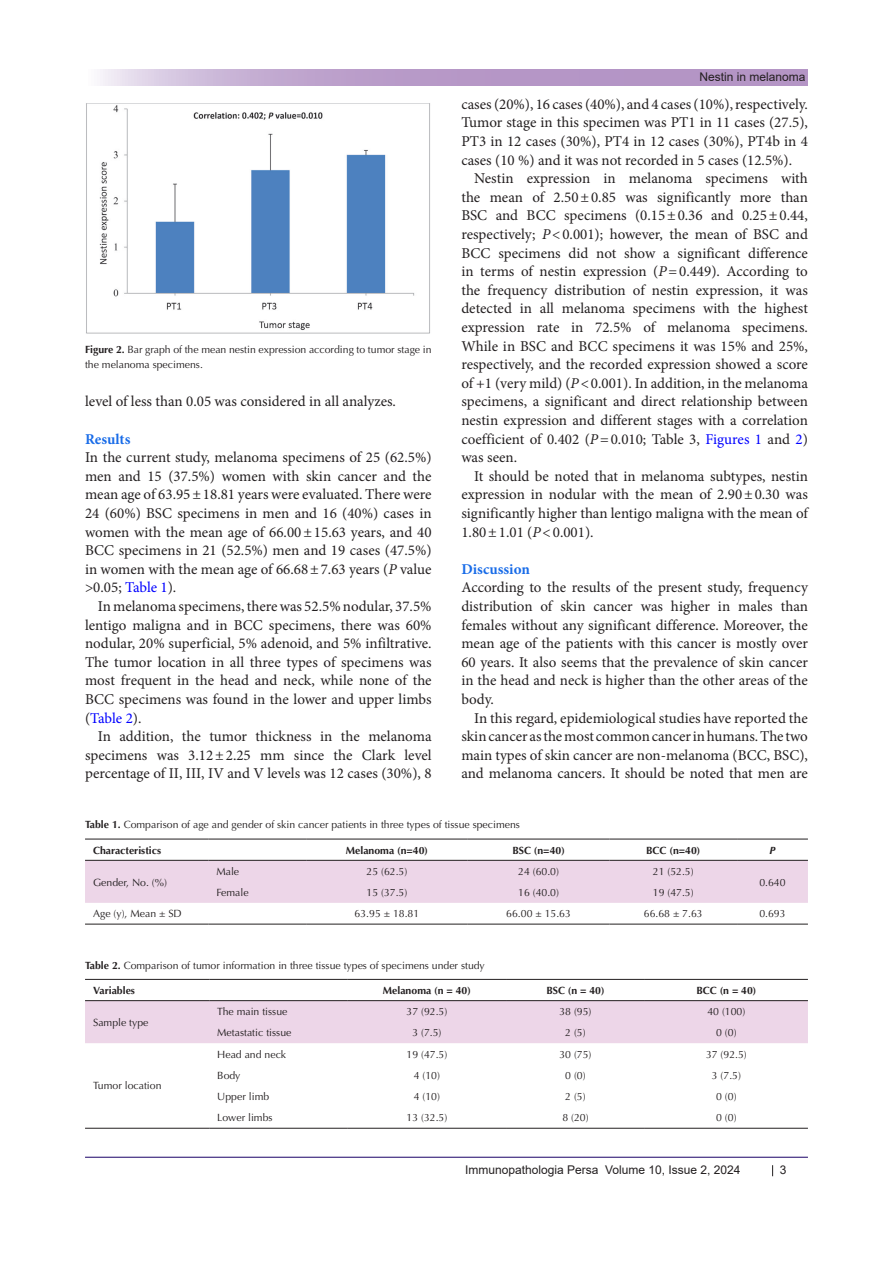
<style>
.page{position:relative;width:893px;height:1263px;background:#fff}
.page>*{position:absolute;margin:0;border:0;box-sizing:border-box;transform-origin:0 0}
.t1{font:15px/18.6px "Minion Pro";color:#231f20;text-align:justify}
.t2{font:700 15px "Minion Pro";color:#196ce8}
.t3{font:12px "Arial";color:#231f20}
.t4{font:10.5px/15px "Optima LT Std";color:#231f20}
.t5{font:700 10.5px "Optima LT Std";color:#231f20}
.t6{font:italic 700 10.5px "Optima LT Std";color:#231f20}
.s1{font-weight:700}
.s2{font-style:italic}
.s3{color:#00f}
</style>
<div class="page">
<hr style="left:85px;top:1157px;width:723px;height:1px;background:#190066">
<svg style="left:100px;top:70px;width:708px;height:15px"></svg>
<img style="left:86px;top:103px;width:344px;height:231px">
<div style="left:85px;top:861px;width:723px;height:42px;background:#edd6e8"></div>
<hr style="left:85px;top:839px;width:123px;height:1px;background:#231f20">
<hr style="left:208px;top:839px;width:98px;height:1px;background:#231f20">
<hr style="left:306px;top:839px;width:162px;height:1px;background:#231f20">
<hr style="left:468px;top:839px;width:141px;height:1px;background:#231f20">
<hr style="left:609px;top:839px;width:128px;height:1px;background:#231f20">
<hr style="left:737px;top:839px;width:71px;height:1px;background:#231f20">
<hr style="left:85px;top:860px;width:123px;height:1px;background:#231f20">
<hr style="left:208px;top:860px;width:98px;height:1px;background:#231f20">
<hr style="left:306px;top:860px;width:162px;height:1px;background:#231f20">
<hr style="left:468px;top:860px;width:141px;height:1px;background:#231f20">
<hr style="left:609px;top:860px;width:128px;height:1px;background:#231f20">
<hr style="left:737px;top:860px;width:71px;height:1px;background:#231f20">
<hr style="left:85px;top:924px;width:123px;height:1px;background:#231f20">
<hr style="left:208px;top:924px;width:98px;height:1px;background:#231f20">
<hr style="left:306px;top:924px;width:162px;height:1px;background:#231f20">
<hr style="left:468px;top:924px;width:141px;height:1px;background:#231f20">
<hr style="left:609px;top:924px;width:128px;height:1px;background:#231f20">
<hr style="left:737px;top:924px;width:71px;height:1px;background:#231f20">
<div style="left:85px;top:1001px;width:723px;height:42px;background:#edd6e8"></div>
<hr style="left:85px;top:979px;width:124px;height:1px;background:#231f20">
<hr style="left:209px;top:979px;width:139px;height:1px;background:#231f20">
<hr style="left:348px;top:979px;width:158px;height:1px;background:#231f20">
<hr style="left:506px;top:979px;width:139px;height:1px;background:#231f20">
<hr style="left:645px;top:979px;width:163px;height:1px;background:#231f20">
<hr style="left:85px;top:1000px;width:124px;height:1px;background:#231f20">
<hr style="left:209px;top:1000px;width:139px;height:1px;background:#231f20">
<hr style="left:348px;top:1000px;width:158px;height:1px;background:#231f20">
<hr style="left:506px;top:1000px;width:139px;height:1px;background:#231f20">
<hr style="left:645px;top:1000px;width:163px;height:1px;background:#231f20">
<hr style="left:85px;top:1128px;width:124px;height:1px;background:#231f20">
<hr style="left:209px;top:1128px;width:139px;height:1px;background:#231f20">
<hr style="left:348px;top:1128px;width:158px;height:1px;background:#231f20">
<hr style="left:506px;top:1128px;width:139px;height:1px;background:#231f20">
<hr style="left:645px;top:1128px;width:163px;height:1px;background:#231f20">
<p class="t4" style="left:85px;top:342px;width:348px"><span class="s1">Figure 2.</span> Bar graph of the mean nestin expression according to tumor stage in the melanoma specimens.</p>
<p class="t1" style="left:85px;top:392px;width:312px">level of less than 0.05 was considered in all analyzes.</p>
<p class="t2" style="left:85px;top:428px;width:47px">Results</p>
<p class="t1" style="left:85px;top:448px;width:348px">In the current study, melanoma specimens of 25 (62.5%) men and 15 (37.5%) women with skin cancer and the mean age of 63.95±18.81 years were evaluated. There were 24 (60%) BSC specimens in men and 16 (40%) cases in women with the mean age of 66.00±15.63 years, and 40<br>BCC specimens in 21 (52.5%) men and 19 cases (47.5%) in women with the mean age of 66.68±7.63 years (<span class="s2">P</span> value &gt;0.05; <span class="s3">Table 1</span>).</p>
<p class="t1" style="left:85px;top:597px;width:348px;text-indent:13px">In melanoma specimens, there was 52.5% nodular, 37.5% lentigo maligna and in BCC specimens, there was 60% nodular, 20% superficial, 5% adenoid, and 5% infiltrative.<br>The tumor location in all three types of specimens was most frequent in the head and neck, while none of the BCC specimens was found in the lower and upper limbs (<span class="s3">Table 2</span>).</p>
<p class="t1" style="left:85px;top:727px;width:348px;text-indent:13px">In addition, the tumor thickness in the melanoma specimens was 3.12±2.25 mm since the Clark level percentage of II, III, IV and V levels was 12 cases (30%), 8</p>
<p class="t3" style="left:699px;top:69px;width:108px">Nestin in melanoma</p>
<p class="t1" style="left:461px;top:95px;width:348px">cases (20%), 16 cases (40%), and 4 cases (10%), respectively.<br>Tumor stage in this specimen was PT1 in 11 cases (27.5), PT3 in 12 cases (30%), PT4 in 12 cases (30%), PT4b in 4 cases (10 %) and it was not recorded in 5 cases (12.5%).</p>
<p class="t1" style="left:461px;top:169px;width:348px;text-indent:13px">Nestin expression in melanoma specimens with the mean of 2.50±0.85 was significantly more than BSC and BCC specimens (0.15±0.36 and 0.25±0.44, respectively; <span class="s2">P</span>&lt;0.001); however, the mean of BSC and BCC specimens did not show a significant difference in terms of nestin expression (<span class="s2">P</span>=0.449). According to the frequency distribution of nestin expression, it was detected in all melanoma specimens with the highest expression rate in 72.5% of melanoma specimens.<br>While in BSC and BCC specimens it was 15% and 25%, respectively, and the recorded expression showed a score of +1 (very mild) (<span class="s2">P</span>&lt;0.001). In addition, in the melanoma specimens, a significant and direct relationship between nestin expression and different stages with a correlation coefficient of 0.402 (<span class="s2">P</span>=0.010; Table 3, <span class="s3">Figures 1</span> and <span class="s3">2</span>) was seen.</p>
<p class="t1" style="left:461px;top:467px;width:348px;text-indent:13px">It should be noted that in melanoma subtypes, nestin expression in nodular with the mean of 2.90±0.30 was significantly higher than lentigo maligna with the mean of 1.80±1.01 (<span class="s2">P</span>&lt;0.001).</p>
<p class="t2" style="left:461px;top:558px;width:70px">Discussion</p>
<p class="t1" style="left:461px;top:578px;width:348px">According to the results of the present study, frequency distribution of skin cancer was higher in males than females without any significant difference. Moreover, the mean age of the patients with this cancer is mostly over 60 years. It also seems that the prevalence of skin cancer in the head and neck is higher than the other areas of the body.</p>
<p class="t1" style="left:461px;top:708px;width:348px;text-indent:13px">In this regard, epidemiological studies have reported the skin cancer as the most common cancer in humans. The two main types of skin cancer are non-melanoma (BCC, BSC), and melanoma cancers. It should be noted that men are</p>
<p class="t4" style="left:85px;top:817px;width:436px"><span class="s1">Table 1.</span> Comparison of age and gender of skin cancer patients in three types of tissue specimens</p>
<p class="t5" style="left:93px;top:844px;width:69px">Characteristics</p>
<p class="t5" style="left:346px;top:844px;width:84px">Melanoma (n=40)</p>
<p class="t5" style="left:512px;top:844px;width:54px">BSC (n=40)</p>
<p class="t5" style="left:646px;top:844px;width:56px">BCC (n=40)</p>
<p class="t6" style="left:769px;top:844px;width:8px">P</p>
<p class="t4" style="left:93px;top:875px;width:75px">Gender, No. (%)</p>
<p class="t4" style="left:216px;top:864px;width:24px">Male</p>
<p class="t4" style="left:366px;top:864px;width:42px">25 (62.5)</p>
<p class="t4" style="left:518px;top:864px;width:42px">24 (60.0)</p>
<p class="t4" style="left:653px;top:864px;width:42px">21 (52.5)</p>
<p class="t4" style="left:759px;top:875px;width:28px">0.640</p>
<p class="t4" style="left:216px;top:885px;width:34px">Female</p>
<p class="t4" style="left:366px;top:885px;width:42px">15 (37.5)</p>
<p class="t4" style="left:518px;top:885px;width:42px">16 (40.0)</p>
<p class="t4" style="left:653px;top:885px;width:42px">19 (47.5)</p>
<p class="t4" style="left:93px;top:906px;width:90px">Age (y), Mean ± SD</p>
<p class="t4" style="left:355px;top:906px;width:66px">63.95 ± 18.81</p>
<p class="t4" style="left:506px;top:906px;width:66px">66.00 ± 15.63</p>
<p class="t4" style="left:644px;top:906px;width:60px">66.68 ± 7.63</p>
<p class="t4" style="left:759px;top:906px;width:28px">0.693</p>
<p class="t4" style="left:85px;top:958px;width:401px"><span class="s1">Table 2.</span> Comparison of tumor information in three tissue types of specimens under study</p>
<p class="t5" style="left:93px;top:984px;width:43px">Variables</p>
<p class="t5" style="left:383px;top:984px;width:90px">Melanoma (n = 40)</p>
<p class="t5" style="left:546px;top:984px;width:60px">BSC (n = 40)</p>
<p class="t5" style="left:696px;top:984px;width:62px">BCC (n = 40)</p>
<p class="t4" style="left:93px;top:1015px;width:57px">Sample type</p>
<p class="t4" style="left:217px;top:1004px;width:72px">The main tissue</p>
<p class="t4" style="left:406px;top:1004px;width:42px">37 (92.5)</p>
<p class="t4" style="left:559px;top:1004px;width:34px">38 (95)</p>
<p class="t4" style="left:707px;top:1004px;width:39px">40 (100)</p>
<p class="t4" style="left:217px;top:1025px;width:76px">Metastatic tissue</p>
<p class="t4" style="left:412px;top:1025px;width:31px">3 (7.5)</p>
<p class="t4" style="left:565px;top:1025px;width:22px">2 (5)</p>
<p class="t4" style="left:716px;top:1025px;width:22px">0 (0)</p>
<p class="t4" style="left:93px;top:1078px;width:70px">Tumor location</p>
<p class="t4" style="left:217px;top:1047px;width:70px">Head and neck</p>
<p class="t4" style="left:406px;top:1047px;width:42px">19 (47.5)</p>
<p class="t4" style="left:559px;top:1047px;width:34px">30 (75)</p>
<p class="t4" style="left:706px;top:1047px;width:42px">37 (92.5)</p>
<p class="t4" style="left:217px;top:1068px;width:25px">Body</p>
<p class="t4" style="left:414px;top:1068px;width:28px">4 (10)</p>
<p class="t4" style="left:565px;top:1068px;width:22px">0 (0)</p>
<p class="t4" style="left:712px;top:1068px;width:31px">3 (7.5)</p>
<p class="t4" style="left:217px;top:1089px;width:53px">Upper limb</p>
<p class="t4" style="left:414px;top:1089px;width:28px">4 (10)</p>
<p class="t4" style="left:565px;top:1089px;width:22px">2 (5)</p>
<p class="t4" style="left:716px;top:1089px;width:22px">0 (0)</p>
<p class="t4" style="left:217px;top:1110px;width:57px">Lower limbs</p>
<p class="t4" style="left:406px;top:1110px;width:42px">13 (32.5)</p>
<p class="t4" style="left:562px;top:1110px;width:28px">8 (20)</p>
<p class="t4" style="left:716px;top:1110px;width:22px">0 (0)</p>
<p class="t3" style="left:465px;top:1162px;width:277px">Immunopathologia Persa Volume 10, Issue 2, 2024</p>
<p class="t3" style="left:780px;top:1161px;width:8px">3</p>
</div>
